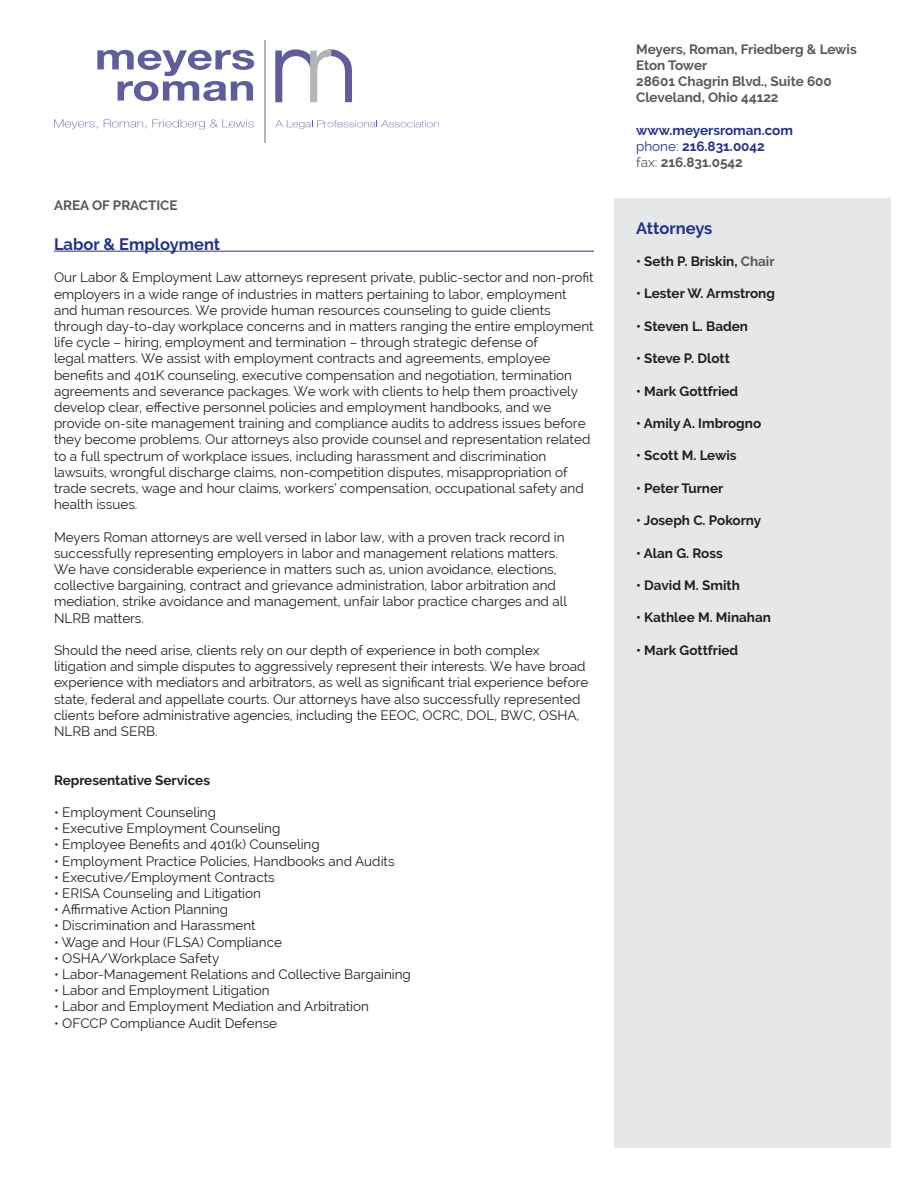
<style>
.page{position:relative;width:918px;height:1188px;background:#fff}
.page>*{position:absolute;margin:0;border:0;box-sizing:border-box;transform-origin:0 0}
.t1{font:700 16.5px "Raleway";color:#24318b}
.t2{font:13.5px/16.2px "Raleway";color:#231f20}
.t3{font:700 13.5px "Raleway";color:#231f20}
.t4{font:700 13.5px/16.2px "Raleway";color:#57585a}
.t5{font:700 13.5px/16.2px "Raleway";color:#24318b}
.s1{font-weight:400}
.s2{font-weight:400;color:#57585a}
.s3{color:#57585a}
</style>
<div class="page">
<svg style="left:275px;top:49px;width:77px;height:53px"></svg>
<svg style="left:97px;top:50px;width:157px;height:51px"></svg>
<svg style="left:54px;top:119px;width:44px;height:10px"></svg>
<svg style="left:104px;top:119px;width:42px;height:10px"></svg>
<svg style="left:153px;top:119px;width:101px;height:10px"></svg>
<svg style="left:275px;top:120px;width:164px;height:9px"></svg>
<hr style="left:264px;top:41px;width:2px;height:102px;background:#b3b6b7">
<hr style="left:54px;top:251px;width:540px;height:1px;background:#24318b">
<div style="left:615px;top:198px;width:276px;height:950px;background:#e6e7e9"></div>
<p class="t4" style="left:54px;top:198px;width:125px">AREA OF PRACTICE</p>
<p class="t1" style="left:54px;top:235px;width:168px">Labor &amp; Employment</p>
<p class="t2" style="left:54px;top:269px;width:541px">Our Labor &amp; Employment Law attorneys represent private, public-sector and non-profit employers in a wide range of industries in matters pertaining to labor, employment<br>and human resources. We provide human resources counseling to guide clients through day-to-day workplace concerns and in matters ranging the entire employment life cycle – hiring, employment and termination – through strategic defense of<br>legal matters. We assist with employment contracts and agreements, employee benefits and 401K counseling, executive compensation and negotiation, termination agreements and severance packages. We work with clients to help them proactively develop clear, effective personnel policies and employment handbooks, and we provide on-site management training and compliance audits to address issues before they become problems. Our attorneys also provide counsel and representation related to a full spectrum of workplace issues, including harassment and discrimination lawsuits, wrongful discharge claims, non-competition disputes, misappropriation of trade secrets, wage and hour claims, workers’ compensation, occupational safety and health issues.</p>
<p class="t2" style="left:54px;top:529px;width:514px">Meyers Roman attorneys are well versed in labor law, with a proven track record in successfully representing employers in labor and management relations matters.<br>We have considerable experience in matters such as, union avoidance, elections, collective bargaining, contract and grievance administration, labor arbitration and mediation, strike avoidance and management, unfair labor practice charges and all NLRB matters.</p>
<p class="t2" style="left:54px;top:642px;width:536px">Should the need arise, clients rely on our depth of experience in both complex litigation and simple disputes to aggressively represent their interests. We have broad experience with mediators and arbitrators, as well as significant trial experience before state, federal and appellate courts. Our attorneys have also successfully represented clients before administrative agencies, including the EEOC, OCRC, DOL, BWC, OSHA, NLRB and SERB.</p>
<p class="t3" style="left:54px;top:772px;width:158px">Representative Services</p>
<p class="t2" style="left:54px;top:804px;width:164px">• Employment Counseling</p>
<p class="t2" style="left:54px;top:820px;width:228px">• Executive Employment Counseling</p>
<p class="t2" style="left:54px;top:836px;width:267px">• Employee Benefits and 401(k) Counseling</p>
<p class="t2" style="left:54px;top:853px;width:342px">• Employment Practice Policies, Handbooks and Audits</p>
<p class="t2" style="left:54px;top:869px;width:222px">• Executive/Employment Contracts</p>
<p class="t2" style="left:54px;top:885px;width:208px">• ERISA Counseling and Litigation</p>
<p class="t2" style="left:54px;top:901px;width:176px">• Affirmative Action Planning</p>
<p class="t2" style="left:54px;top:917px;width:203px">• Discrimination and Harassment</p>
<p class="t2" style="left:54px;top:934px;width:230px">• Wage and Hour (FLSA) Compliance</p>
<p class="t2" style="left:54px;top:950px;width:167px">• OSHA/Workplace Safety</p>
<p class="t2" style="left:54px;top:966px;width:358px">• Labor-Management Relations and Collective Bargaining</p>
<p class="t2" style="left:54px;top:982px;width:217px">• Labor and Employment Litigation</p>
<p class="t2" style="left:54px;top:998px;width:316px">• Labor and Employment Mediation and Arbitration</p>
<p class="t2" style="left:54px;top:1015px;width:225px">• OFCCP Compliance Audit Defense</p>
<p class="t4" style="left:636px;top:41px;width:222px">Meyers, Roman, Friedberg &amp; Lewis<br>Eton Tower<br>28601 Chagrin Blvd., Suite 600<br>Cleveland, Ohio 44122</p>
<p class="t5" style="left:636px;top:122px;width:158px">www.meyersroman.com <span class="s1">phone:</span> 216.831.0042<br><span class="s2">fax:</span> <span class="s3">216.831.0542</span></p>
<p class="t1" style="left:636px;top:218px;width:78px">Attorneys</p>
<p class="t3" style="left:636px;top:254px;width:140px">• Seth P. Briskin, <span class="s3">Chair</span></p>
<p class="t3" style="left:636px;top:286px;width:140px">• Lester W. Armstrong</p>
<p class="t3" style="left:636px;top:318px;width:113px">• Steven L. Baden</p>
<p class="t3" style="left:636px;top:351px;width:95px">• Steve P. Dlott</p>
<p class="t3" style="left:636px;top:383px;width:104px">• Mark Gottfried</p>
<p class="t3" style="left:636px;top:416px;width:127px">• Amily A. Imbrogno</p>
<p class="t3" style="left:636px;top:448px;width:102px">• Scott M. Lewis</p>
<p class="t3" style="left:636px;top:480px;width:89px">• Peter Turner</p>
<p class="t3" style="left:636px;top:513px;width:127px">• Joseph C. Pokorny</p>
<p class="t3" style="left:636px;top:545px;width:88px">• Alan G. Ross</p>
<p class="t3" style="left:636px;top:578px;width:105px">• David M. Smith</p>
<p class="t3" style="left:636px;top:610px;width:136px">• Kathlee M. Minahan</p>
<p class="t3" style="left:636px;top:642px;width:104px">• Mark Gottfried</p>
</div>
